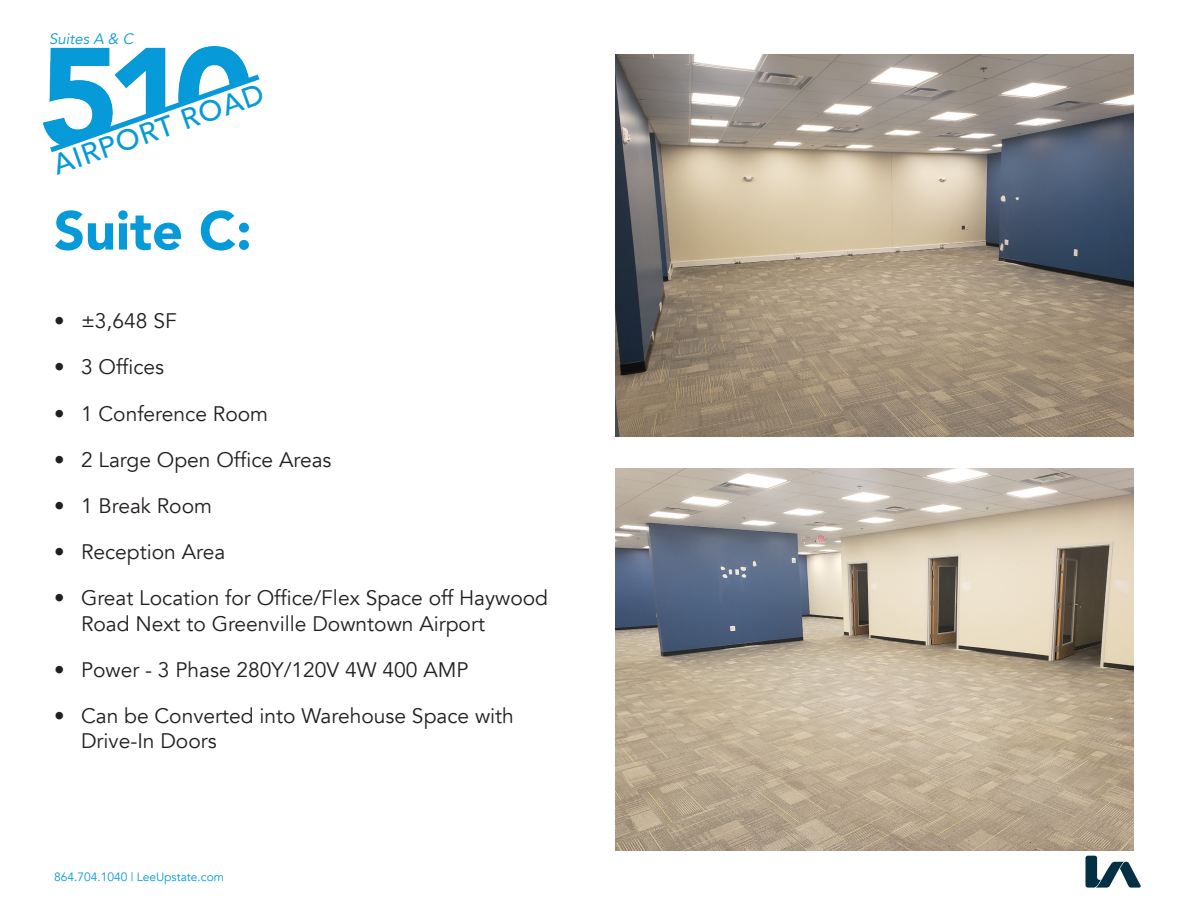
<style>
.page{position:relative;width:1188px;height:918px;background:#fff}
.page>*{position:absolute;margin:0;border:0;box-sizing:border-box;transform-origin:0 0}
.t1{font:900 54px "Avenir";color:#069ad9}
.t2{font:500 28.8px "Avenir";color:#069ad9}
.t3{font:21px/25.2px "Avenir";color:#231f20}
.t4{font:italic 15px "Avenir";color:#069ad9}
.t5{font:12px "Avenir";color:#069ad9}
</style>
<div class="page">
<img style="left:42px;top:46px;width:205px;height:83px">
<svg style="left:45px;top:71px;width:215px;height:82px"></svg>
<svg style="left:1085px;top:856px;width:56px;height:32px"></svg>
<img style="left:615px;top:54px;width:519px;height:382px">
<img style="left:615px;top:468px;width:519px;height:383px">
<p class="t4" style="left:49px;top:29px;width:86px">Suites A &amp; C</p>
<h2 class="t2" style="left:46px;top:142px;width:223px;rotate:-19deg">AIRPORT ROAD</h2>
<p class="t1" style="left:54px;top:184px;width:199px">Suite C:</p>
<p class="t3" style="left:54px;top:309px;width:124px">• ±3,648 SF</p>
<p class="t3" style="left:54px;top:355px;width:112px">• 3 Offices</p>
<p class="t3" style="left:54px;top:401px;width:216px">• 1 Conference Room</p>
<p class="t3" style="left:54px;top:447px;width:279px">• 2 Large Open Office Areas</p>
<p class="t3" style="left:54px;top:493px;width:160px">• 1 Break Room</p>
<p class="t3" style="left:54px;top:540px;width:173px">• Reception Area</p>
<p class="t3" style="left:81px;top:586px;width:469px;text-indent:-27px">• Great Location for Office/Flex Space off Haywood<br>Road Next to Greenville Downtown Airport</p>
<p class="t3" style="left:54px;top:657px;width:416px">• Power - 3 Phase 280Y/120V 4W 400 AMP</p>
<p class="t3" style="left:81px;top:703px;width:434px;text-indent:-27px">• Can be Converted into Warehouse Space with<br>Drive-In Doors</p>
<p class="t5" style="left:54px;top:869px;width:172px">864.704.1040 | LeeUpstate.com</p>
</div>
